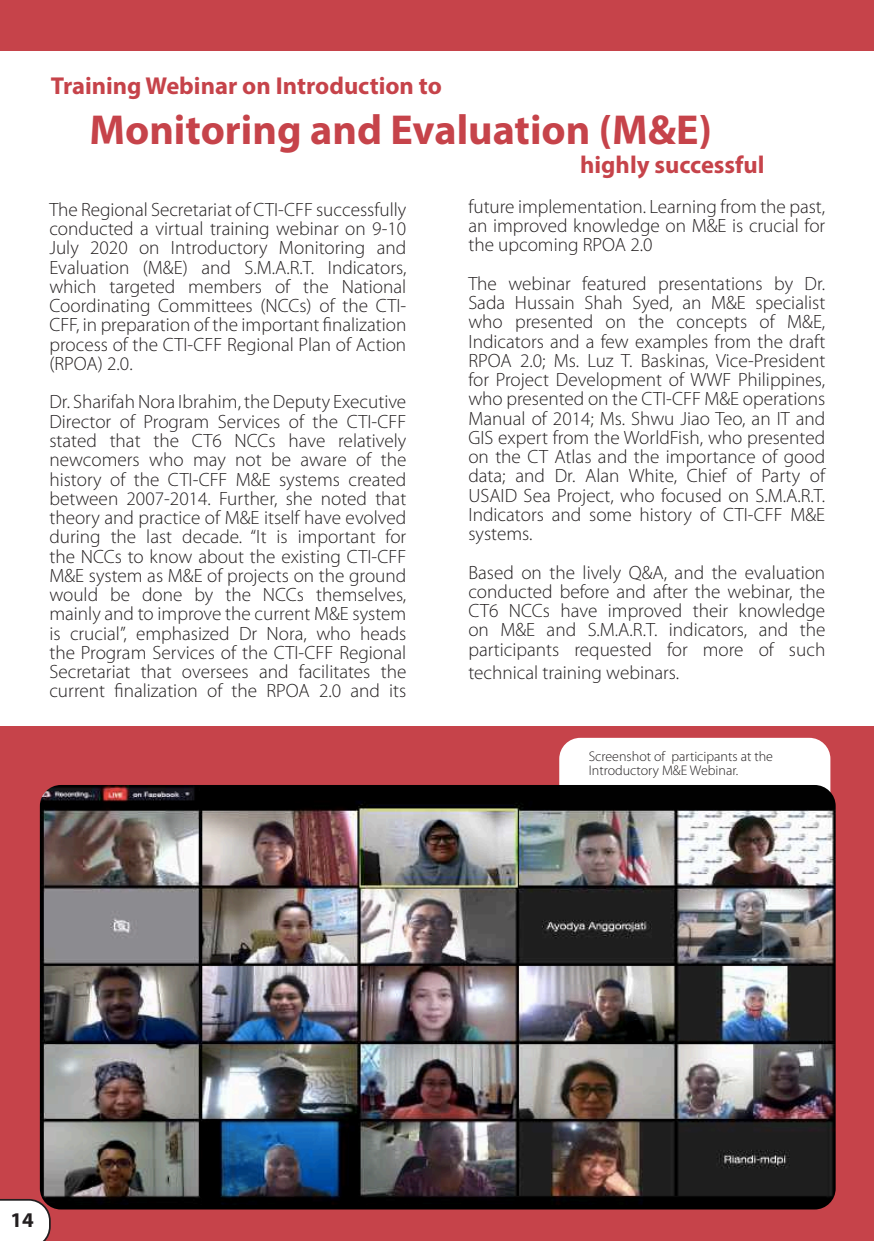
<style>
.page{position:relative;width:874px;height:1241px;background:#fff}
.page>*{position:absolute;margin:0;border:0;box-sizing:border-box;transform-origin:0 0}
.t1{font:700 42px "Myriad Pro";color:#c6434a}
.t2{font:700 24.5px "Myriad Pro";color:#c6434a}
.t3{font:700 21px "Myriad Pro";color:#231f20}
.t4{font:300 19.25px/19.2px "Myriad Pro";color:#231f20;text-align:justify}
.t5{font:300 14px/14px "Myriad Pro";color:#231f20}
</style>
<div class="page">
<div style="left:0;top:726px;width:873px;height:514px;background:#c6434a"></div>
<div style="left:1px;top:0;width:872px;height:50px;background:#c6434a"></div>
<div style="left:559px;top:737px;width:271px;height:109px;background:#fff;border-radius:21px"></div>
<img style="left:40px;top:784px;width:795px;height:425px">
<svg style="left:0;top:1198px;width:51px;height:42px;background:#e6dede"></svg>
<p class="t2" style="left:51px;top:69px;width:392px">Training Webinar on Introduction to</p>
<h1 class="t1" style="left:89px;top:102px;width:623px">Monitoring and Evaluation (M&amp;E)</h1>
<p class="t2" style="left:580px;top:149px;width:186px">highly successful</p>
<p class="t4" style="left:49px;top:200px;width:358px">The Regional Secretariat of CTI-CFF successfully conducted a virtual training webinar on 9-10<br>July 2020 on Introductory Monitoring and Evaluation (M&amp;E) and S.M.A.R.T. Indicators, which targeted members of the National Coordinating Committees (NCCs) of the CTI-CFF, in preparation of the important finalization process of the CTI-CFF Regional Plan of Action (RPOA) 2.0.</p>
<p class="t4" style="left:49px;top:392px;width:358px">Dr. Sharifah Nora Ibrahim, the Deputy Executive Director of Program Services of the CTI-CFF stated that the CT6 NCCs have relatively newcomers who may not be aware of the history of the CTI-CFF M&amp;E systems created between 2007-2014. Further, she noted that theory and practice of M&amp;E itself have evolved during the last decade. “It is important for the NCCs to know about the existing CTI-CFF M&amp;E system as M&amp;E of projects on the ground would be done by the NCCs themselves, mainly and to improve the current M&amp;E system is crucial”, emphasized Dr Nora, who heads the Program Services of the CTI-CFF Regional Secretariat that oversees and facilitates the current finalization of the RPOA 2.0 and its</p>
<p class="t4" style="left:468px;top:196px;width:358px">future implementation. Learning from the past, an improved knowledge on M&amp;E is crucial for the upcoming RPOA 2.0</p>
<p class="t4" style="left:468px;top:273px;width:358px">The webinar featured presentations by Dr.<br>Sada Hussain Shah Syed, an M&amp;E specialist who presented on the concepts of M&amp;E, Indicators and a few examples from the draft RPOA 2.0; Ms. Luz T. Baskinas, Vice-President for Project Development of WWF Philippines, who presented on the CTI-CFF M&amp;E operations Manual of 2014; Ms. Shwu Jiao Teo, an IT and GIS expert from the WorldFish, who presented on the CT Atlas and the importance of good data; and Dr. Alan White, Chief of Party of USAID Sea Project, who focused on S.M.A.R.T.<br>Indicators and some history of CTI-CFF M&amp;E systems.</p>
<p class="t4" style="left:468px;top:562px;width:358px">Based on the lively Q&amp;A, and the evaluation conducted before and after the webinar, the CT6 NCCs have improved their knowledge on M&amp;E and S.M.A.R.T. indicators, and the participants requested for more of such</p>
<p class="t4" style="left:468px;top:662px;width:212px">technical training webinars.</p>
<p class="t5" style="left:588px;top:749px;width:186px">Screenshot of participants at the<br>Introductory M&amp;E Webinar.</p>
<p class="t3" style="left:10px;top:1205px;width:25px">14</p>
</div>
